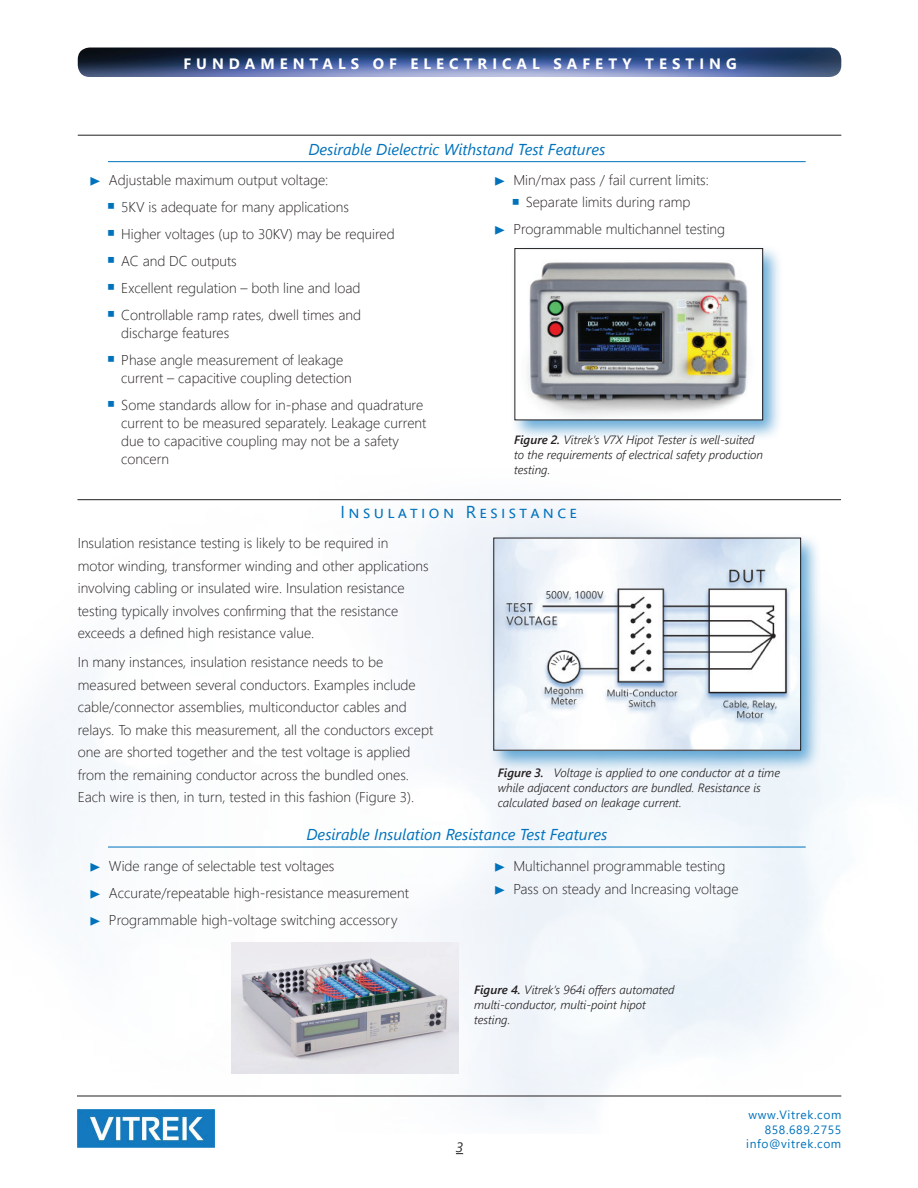
<style>
.page{position:relative;width:918px;height:1188px;background:#fff}
.page>*{position:absolute;margin:0;border:0;box-sizing:border-box;transform-origin:0 0}
.t1{font:17.25px "Segoe UI";letter-spacing:.2em;color:#0072bc}
.t2{font:italic 15.75px "Segoe UI";color:#0072bc}
.t3{font:700 15px "Segoe UI";letter-spacing:.335em;color:#fff}
.t4{font:300 14.25px/22.5px "Segoe UI";color:#231f20}
.t5{font:italic 13.5px "Segoe UI";color:#231f20}
.t6{font:italic 300 12px/15px "Segoe UI";color:#231f20}
.t7{font:12px/14.4px "Segoe UI";letter-spacing:.05em;color:#0072bc;text-align:right}
.s1{color:#0072bc}
.s2{font-weight:600}
</style>
<div class="page">
<img style="left:78px;top:48px;width:763px;height:29px">
<img style="left:11px;top:500px;width:843px;height:634px">
<hr style="left:78px;top:135px;width:763px;height:1px;background:#231f20">
<hr style="left:77px;top:499px;width:764px;height:1px;background:#231f20">
<hr style="left:108px;top:161px;width:698px;height:1px;background:#0072bc">
<div style="left:510px;top:244px;width:274px;height:198px;background:#0072bc;opacity:.6"></div>
<img style="left:517px;top:250px;width:244px;height:168px">
<div style="left:515px;top:248px;width:248px;height:172px;border:1px solid #231f20"></div>
<div style="left:489px;top:533px;width:333px;height:239px;background:#0072bc;opacity:.6"></div>
<img style="left:496px;top:540px;width:303px;height:208px">
<hr style="left:108px;top:847px;width:698px;height:1px;background:#0072bc">
<img style="left:232px;top:942px;width:227px;height:131px">
<hr style="left:77px;top:1096px;width:764px;height:1px;background:#231f20">
<img style="left:78px;top:1110px;width:137px;height:37px">
<p class="t3" style="left:183px;top:50px;width:555px">FUNDAMENTALS OF ELECTRICAL SAFETY TESTING</p>
<p class="t2" style="left:308px;top:135px;width:298px">Desirable Dielectric Withstand Test Features</p>
<p class="t4" style="left:121px;top:165px;width:275px;line-height:27px;text-indent:-32px"><span class="s1">◆</span> Adjustable maximum output voltage:<br>5KV is adequate for many applications<br>Higher voltages (up to 30KV) may be required AC and DC outputs<br>Excellent regulation – both line and load Controllable ramp rates, dwell times and</p>
<p class="t4" style="left:121px;top:318px;width:224px;line-height:27px">discharge features<br>Phase angle measurement of leakage</p>
<p class="t4" style="left:121px;top:363px;width:304px;line-height:27px">current – capacitive coupling detection<br>Some standards allow for in-phase and quadrature</p>
<p class="t4" style="left:121px;top:412px;width:307px;line-height:18px">current to be measured separately. Leakage current due to capacitive coupling may not be a safety concern</p>
<p class="t4" style="left:526px;top:167px;width:185px;text-indent:-32px"><span class="s1">◆</span> Min/max pass / fail current limits:<br>Separate limits during ramp</p>
<p class="t4" style="left:494px;top:216px;width:233px"><span class="s1">◆</span> Programmable multichannel testing</p>
<p class="t6" style="left:514px;top:430px;width:250px"><span class="s2">Figure 2.</span> Vitrek’s V7X Hipot Tester is well-suited to the requirements of electrical safety production testing.</p>
<p class="t1" style="left:340px;top:495px;width:238px">Insulation Resistance</p>
<p class="t4" style="left:78px;top:531px;width:352px">Insulation resistance testing is likely to be required in<br>motor winding, transformer winding and other applications involving cabling or insulated wire. Insulation resistance testing typically involves confirming that the resistance exceeds a defined high resistance value.</p>
<p class="t4" style="left:78px;top:650px;width:357px">In many instances, insulation resistance needs to be measured between several conductors. Examples include cable/connector assemblies, multiconductor cables and relays. To make this measurement, all the conductors except one are shorted together and the test voltage is applied from the remaining conductor across the bundled ones.<br>Each wire is then, in turn, tested in this fashion (Figure 3).</p>
<p class="t6" style="left:498px;top:763px;width:284px"><span class="s2">Figure 3.</span> Voltage is applied to one conductor at a time while adjacent conductors are bundled. Resistance is calculated based on leakage current.</p>
<p class="t2" style="left:306px;top:820px;width:302px">Desirable Insulation Resistance Test Features</p>
<p class="t4" style="left:90px;top:853px;width:246px"><span class="s1">◆</span> Wide range of selectable test voltages</p>
<p class="t4" style="left:90px;top:880px;width:321px"><span class="s1">◆</span> Accurate/repeatable high-resistance measurement</p>
<p class="t4" style="left:90px;top:907px;width:309px"><span class="s1">◆</span> Programmable high-voltage switching accessory</p>
<p class="t4" style="left:494px;top:853px;width:233px"><span class="s1">◆</span> Multichannel programmable testing</p>
<p class="t4" style="left:494px;top:876px;width:246px"><span class="s1">◆</span> Pass on steady and Increasing voltage</p>
<p class="t6" style="left:474px;top:980px;width:202px"><span class="s2">Figure 4.</span> Vitrek’s 964i offers automated multi-conductor, multi-point hipot testing.</p>
<p class="t5" style="left:456px;top:1135px;width:9px">3</p>
<p class="t7" style="left:746px;top:1107px;width:97px">www.Vitrek.com<br>858.689.2755 info@vitrek.com</p>
</div>
